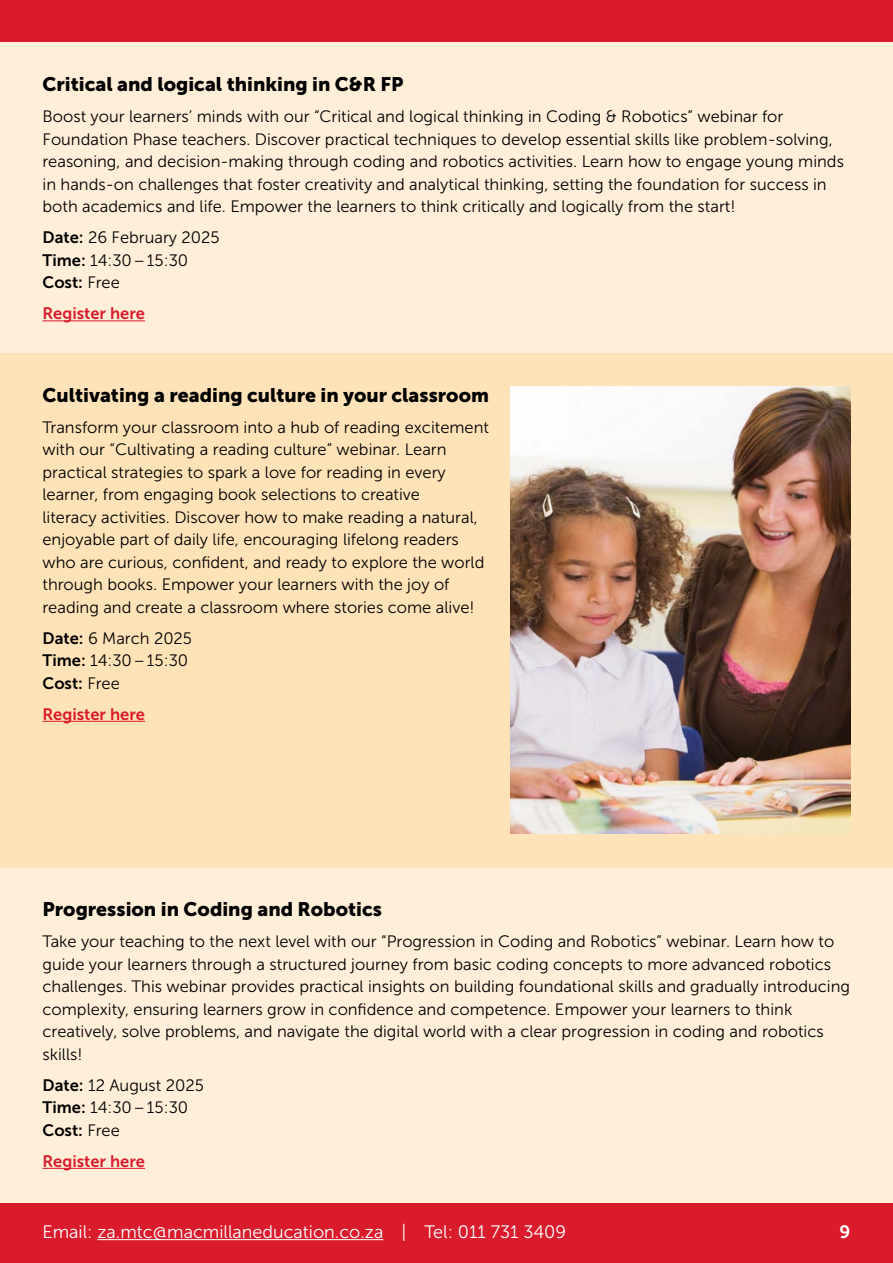
<style>
.page{position:relative;width:893px;height:1263px;background:#fff}
.page>*{position:absolute;margin:0;border:0;box-sizing:border-box;transform-origin:0 0}
.t1{font:19.5px "Museo Sans 900";color:#000}
.t2{font:18px "Museo Sans 300";color:#fff}
.t3{font:18px "Museo Sans 700";color:#fff}
.t4{font:16.5px/22.5px "Museo Sans 300";color:#000}
.t5{font:16.5px/31px "Museo Sans 700";color:#da1b2c}
.s1{font-family:"Museo Sans 700"}
.s2{color:#000}
.s3{font-family:"Museo Sans 300";color:#000}
</style>
<div class="page">
<div style="left:0;top:0;width:893px;height:43px;background:#da1b2c"></div>
<div style="left:0;top:1203px;width:893px;height:60px;background:#da1b2c"></div>
<hr style="left:97px;top:1239px;width:286px;height:1px;background:#fff">
<div style="left:0;top:43px;width:893px;height:310px;background:#ffefd8"></div>
<div style="left:0;top:867px;width:893px;height:336px;background:#ffefd8"></div>
<div style="left:0;top:353px;width:893px;height:514px;background:#ffe3b8"></div>
<hr style="left:43px;top:320px;width:102px;height:1px;background:#da1b2c">
<hr style="left:43px;top:1168px;width:102px;height:1px;background:#da1b2c">
<hr style="left:43px;top:721px;width:102px;height:1px;background:#da1b2c">
<img style="left:510px;top:387px;width:340px;height:446px">
<p class="t1" style="left:43px;top:73px;width:363px">Critical and logical thinking in C&amp;R FP</p>
<p class="t4" style="left:43px;top:105px;width:803px">Boost your learners’ minds with our “Critical and logical thinking in Coding &amp; Robotics” webinar for Foundation Phase teachers. Discover practical techniques to develop essential skills like problem-solving, reasoning, and decision-making through coding and robotics activities. Learn how to engage young minds in hands-on challenges that foster creativity and analytical thinking, setting the foundation for success in both academics and life. Empower the learners to think critically and logically from the start!</p>
<p class="t4" style="left:43px;top:226px;width:179px"><span class="s1">Date:</span> 26 February 2025<br><span class="s1">Time:</span> 14:30–15:30</p>
<p class="t5" style="left:43px;top:267px;width:104px"><span class="s2">Cost:</span> <span class="s3">Free<br></span>Register here</p>
<p class="t1" style="left:43px;top:384px;width:448px">Cultivating a reading culture in your classroom</p>
<p class="t4" style="left:43px;top:416px;width:448px">Transform your classroom into a hub of reading excitement with our “Cultivating a reading culture” webinar. Learn practical strategies to spark a love for reading in every learner, from engaging book selections to creative<br>literacy activities. Discover how to make reading a natural, enjoyable part of daily life, encouraging lifelong readers who are curious, confident, and ready to explore the world through books. Empower your learners with the joy of reading and create a classroom where stories come alive!</p>
<p class="t4" style="left:43px;top:627px;width:151px"><span class="s1">Date:</span> 6 March 2025<br><span class="s1">Time:</span> 14:30–15:30</p>
<p class="t5" style="left:43px;top:667px;width:104px"><span class="s2">Cost:</span> <span class="s3">Free<br></span>Register here</p>
<p class="t1" style="left:43px;top:898px;width:341px">Progression in Coding and Robotics</p>
<p class="t4" style="left:43px;top:930px;width:809px">Take your teaching to the next level with our “Progression in Coding and Robotics” webinar. Learn how to guide your learners through a structured journey from basic coding concepts to more advanced robotics challenges. This webinar provides practical insights on building foundational skills and gradually introducing complexity, ensuring learners grow in confidence and competence. Empower your learners to think creatively, solve problems, and navigate the digital world with a clear progression in coding and robotics skills!</p>
<p class="t4" style="left:43px;top:1074px;width:163px"><span class="s1">Date:</span> 12 August 2025<br><span class="s1">Time:</span> 14:30–15:30</p>
<p class="t5" style="left:43px;top:1114px;width:104px"><span class="s2">Cost:</span> <span class="s3">Free<br></span>Register here</p>
<p class="t2" style="left:43px;top:1222px;width:525px">Email: za. mtc@macmillaneducation.co.za | Tel: 011 731 3409</p>
<p class="t3" style="left:840px;top:1221px;width:12px">9</p>
</div>
